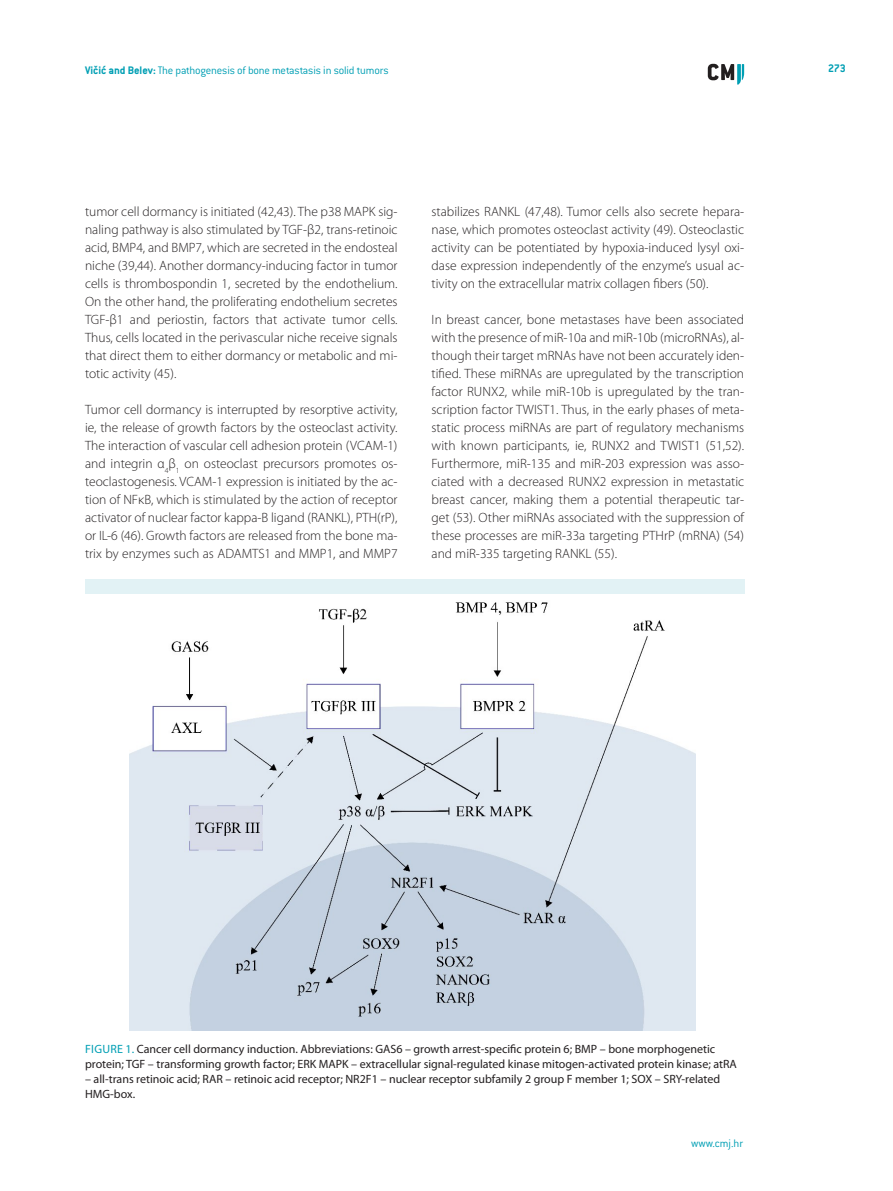
<style>
.page{position:relative;width:893px;height:1191px;background:#fff}
.page>*{position:absolute;margin:0;border:0;box-sizing:border-box;transform-origin:0 0}
.CMJ_-__body{font:300 13.5px/18px "Myriad Pro";color:#231f20;text-align:justify}
.CMJ_-_table_title_he{font:12px/15px "Myriad Pro";color:#231f20}
.t1{font:300 12px "ITC Conduit LTCE";letter-spacing:-.015em;color:#009fb4}
.t2{font:700 12px "ITC Conduit LTCE";color:#009fb4}
.s1{font-weight:700}
.s2{color:#009fb4}
</style>
<div class="page">
<svg style="left:708px;top:64px;width:36px;height:21px"></svg>
<img style="left:130px;top:602px;width:565px;height:428px">
<div style="left:85px;top:579px;width:659px;height:15px;background:#e2f2f5"></div>
<p class="t1" style="left:85px;top:63px;width:305px"><span class="s1">Vičić and Belev:</span> The pathogenesis of bone metastasis in solid tumors</p>
<p class="t2" style="left:828px;top:61px;width:19px">273</p>
<p class="CMJ_-__body" style="left:85px;top:202px;width:314px">tumor cell dormancy is initiated (42,43). The p38 MAPK sig&shy;naling pathway is also stimulated by TGF-β2, trans-retinoic acid, BMP4, and BMP7, which are secreted in the endosteal niche (39,44). Another dormancy-inducing factor in tumor cells is thrombospondin 1, secreted by the endothelium.<br>On the other hand, the proliferating endothelium secretes TGF-β1 and periostin, factors that activate tumor cells.<br>Thus, cells located in the perivascular niche receive signals that direct them to either dormancy or metabolic and mi&shy;totic activity (45).</p>
<p class="CMJ_-__body" style="left:85px;top:400px;width:314px">Tumor cell dormancy is interrupted by resorptive activity, ie, the release of growth factors by the osteoclast activity.<br>The interaction of vascular cell adhesion protein (VCAM-1) and integrin α<sub>4</sub>β<sub>1</sub> on osteoclast precursors promotes os&shy;teoclastogenesis. VCAM-1 expression is initiated by the ac&shy;tion of NFκB, which is stimulated by the action of receptor activator of nuclear factor kappa-B ligand (RANKL), PTH(rP), or IL-6 (46). Growth factors are released from the bone ma&shy;trix by enzymes such as ADAMTS1 and MMP1, and MMP7</p>
<p class="CMJ_-__body" style="left:432px;top:202px;width:314px">stabilizes RANKL (47,48). Tumor cells also secrete hepara&shy;nase, which promotes osteoclast activity (49). Osteoclastic activity can be potentiated by hypoxia-induced lysyl oxi&shy;dase expression independently of the enzyme’s usual ac&shy;tivity on the extracellular matrix collagen fibers (50).</p>
<p class="CMJ_-__body" style="left:432px;top:310px;width:314px">In breast cancer, bone metastases have been associated with the presence of miR-10a and miR-10b (microRNAs), al&shy;though their target mRNAs have not been accurately iden&shy;tified. These miRNAs are upregulated by the transcription factor RUNX2, while miR-10b is upregulated by the tran&shy;scription factor TWIST1. Thus, in the early phases of meta&shy;static process miRNAs are part of regulatory mechanisms with known participants, ie, RUNX2 and TWIST1 (51,52).<br>Furthermore, miR-135 and miR-203 expression was asso&shy;ciated with a decreased RUNX2 expression in metastatic breast cancer, making them a potential therapeutic tar&shy;get (53). Other miRNAs associated with the suppression of these processes are miR-33a targeting PTHrP (mRNA) (54) and miR-335 targeting RANKL (55).</p>
<p class="CMJ_-_table_title_he" style="left:85px;top:1041px;width:646px"><span class="s2">Fi gure 1.</span> Cancer cell dormancy induction. Abbreviations: GAS6 – growth arrest-specific protein 6; BMP – bone morphogenetic protein; TGF – transforming growth factor; ERK MAPK – extracellular signal-regulated kinase mitogen-activated protein kinase; atRA</p>
<p class="CMJ_-_table_title_he" style="left:85px;top:1071px;width:125px">– all-trans retinoic acid; RAR</p>
<p class="CMJ_-_table_title_he" style="left:225px;top:1071px;width:496px">– retinoic acid receptor; NR2F1 – nuclear receptor subfamily 2 group F member 1; SOX – SRY-related</p>
<p class="CMJ_-_table_title_he" style="left:85px;top:1086px;width:9px">HMG</p>
<p class="CMJ_-_table_title_he" style="left:110px;top:1086px;width:26px">-box.</p>
<p class="t1" style="left:691px;top:1136px;width:54px">www.cmj.hr</p>
</div>
